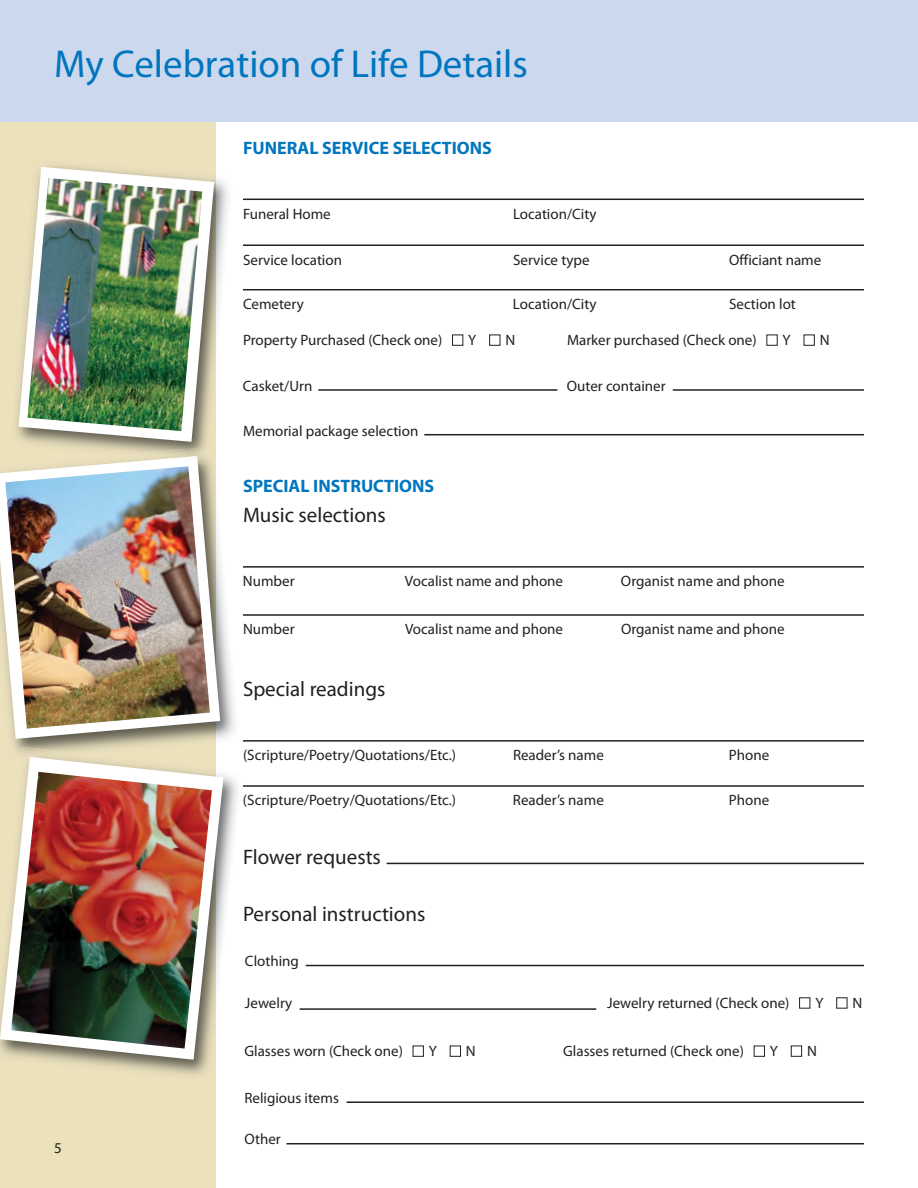
<style>
.page{position:relative;width:918px;height:1188px;background:#fff}
.page>*{position:absolute;margin:0;border:0;box-sizing:border-box;transform-origin:0 0}
.t1{font:39px "Myriad Pro";color:#0076be}
.t2{font:21px "Myriad Pro";color:#231f20}
.t3{font:700 18px "Myriad Pro";color:#0076be}
.t4{font:15px "Myriad Pro";color:#231f20}
.s1{color:#fff}
</style>
<div class="page">
<div style="left:0;top:108px;width:216px;height:1080px;background:#ebe2bc"></div>
<div style="left:0;top:0;width:918px;height:122px;background:#ccd8ee"></div>
<img style="left:223px;top:775px;width:15px;height:148px">
<img style="left:51px;top:1060px;width:158px;height:15px">
<svg style="left:0;top:761px;width:223px;height:299px"></svg>
<img style="left:11px;top:772px;width:201px;height:277px">
<img style="left:220px;top:560px;width:15px;height:179px">
<img style="left:13px;top:739px;width:192px;height:22px">
<img style="left:21px;top:747px;width:69px;height:13px">
<svg style="left:30px;top:757px;width:13px;height:2px"></svg>
<svg style="left:0;top:463px;width:220px;height:276px"></svg>
<img style="left:5px;top:466px;width:205px;height:263px">
<img style="left:216px;top:179px;width:12px;height:146px">
<img style="left:16px;top:165px;width:200px;height:285px">
<img style="left:111px;top:447px;width:102px;height:18px">
<img style="left:156px;top:456px;width:42px;height:7px">
<svg style="left:19px;top:167px;width:195px;height:275px"></svg>
<img style="left:27px;top:178px;width:175px;height:253px">
<hr style="left:306px;top:965px;width:558px;height:1px;background:#231f20">
<hr style="left:300px;top:1008px;width:296px;height:2px;background:#231f20">
<hr style="left:243px;top:199px;width:621px;height:1px;background:#231f20">
<hr style="left:243px;top:244px;width:621px;height:2px;background:#231f20">
<hr style="left:243px;top:289px;width:621px;height:1px;background:#231f20">
<hr style="left:318px;top:389px;width:239px;height:2px;background:#231f20">
<hr style="left:673px;top:389px;width:191px;height:2px;background:#231f20">
<hr style="left:424px;top:434px;width:440px;height:1px;background:#231f20">
<hr style="left:243px;top:566px;width:621px;height:2px;background:#231f20">
<hr style="left:243px;top:614px;width:621px;height:2px;background:#231f20">
<hr style="left:243px;top:740px;width:621px;height:2px;background:#231f20">
<hr style="left:243px;top:785px;width:621px;height:2px;background:#231f20">
<hr style="left:387px;top:863px;width:477px;height:1px;background:#231f20">
<hr style="left:347px;top:1101px;width:517px;height:2px;background:#231f20">
<hr style="left:287px;top:1143px;width:577px;height:1px;background:#231f20">
<h1 class="t1" style="left:54px;top:49px;width:475px">My Celebration of Life Details</h1>
<p class="t3" style="left:243px;top:141px;width:250px">FUNERAL SERVICE SELECTIONS</p>
<p class="t4" style="left:243px;top:208px;width:89px">Funeral Home</p>
<p class="t4" style="left:513px;top:208px;width:85px">Location/City</p>
<p class="t4" style="left:243px;top:254px;width:101px">Service location</p>
<p class="t4" style="left:513px;top:254px;width:78px">Service type</p>
<p class="t4" style="left:729px;top:254px;width:94px">Officiant name</p>
<p class="t4" style="left:243px;top:299px;width:62px">Cemetery</p>
<p class="t4" style="left:513px;top:299px;width:85px">Location/City</p>
<p class="t4" style="left:729px;top:299px;width:68px">Section lot</p>
<p class="t4" style="left:243px;top:335px;width:274px">Property Purchased (Check one) <span class="s1">■</span> Y <span class="s1">■</span> N</p>
<p class="t4" style="left:567px;top:335px;width:264px">Marker purchased (Check one) <span class="s1">■</span> Y <span class="s1">■</span> N</p>
<p class="t4" style="left:243px;top:380px;width:71px">Casket/Urn</p>
<p class="t4" style="left:567px;top:380px;width:100px">Outer container</p>
<p class="t4" style="left:243px;top:425px;width:177px">Memorial package selection</p>
<p class="t3" style="left:243px;top:480px;width:193px">SPECIAL INSTRUCTIONS</p>
<h2 class="t2" style="left:243px;top:507px;width:144px">Music selections</h2>
<p class="t4" style="left:243px;top:576px;width:53px">Number</p>
<p class="t4" style="left:405px;top:576px;width:160px">Vocalist name and phone</p>
<p class="t4" style="left:621px;top:576px;width:165px">Organist name and phone</p>
<p class="t4" style="left:243px;top:624px;width:53px">Number</p>
<p class="t4" style="left:405px;top:624px;width:160px">Vocalist name and phone</p>
<p class="t4" style="left:621px;top:624px;width:165px">Organist name and phone</p>
<h2 class="t2" style="left:243px;top:681px;width:144px">Special readings</h2>
<p class="t4" style="left:243px;top:750px;width:215px">(Scripture/Poetry/Quotations/Etc.)</p>
<p class="t4" style="left:513px;top:750px;width:92px">Reader’s name</p>
<p class="t4" style="left:729px;top:750px;width:42px">Phone</p>
<p class="t4" style="left:243px;top:795px;width:215px">(Scripture/Poetry/Quotations/Etc.)</p>
<p class="t4" style="left:513px;top:795px;width:92px">Reader’s name</p>
<p class="t4" style="left:729px;top:795px;width:42px">Phone</p>
<p class="t4" style="left:54px;top:1142px;width:9px">5</p>
<h2 class="t2" style="left:243px;top:849px;width:139px">Flower requests</h2>
<h2 class="t2" style="left:243px;top:906px;width:184px">Personal instructions</h2>
<p class="t4" style="left:245px;top:955px;width:55px">Clothing</p>
<p class="t4" style="left:245px;top:998px;width:49px">Jewelry</p>
<p class="t4" style="left:607px;top:998px;width:257px">Jewelry returned (Check one) <span class="s1">■</span> Y <span class="s1">■</span> N</p>
<p class="t4" style="left:245px;top:1046px;width:233px">Glasses worn (Check one) <span class="s1">■</span> Y <span class="s1">■</span> N</p>
<p class="t4" style="left:563px;top:1046px;width:255px">Glasses returned (Check one) <span class="s1">■</span> Y <span class="s1">■</span> N</p>
<p class="t4" style="left:244px;top:1092px;width:96px">Religious items</p>
<p class="t4" style="left:244px;top:1133px;width:38px">Other</p>
</div>
